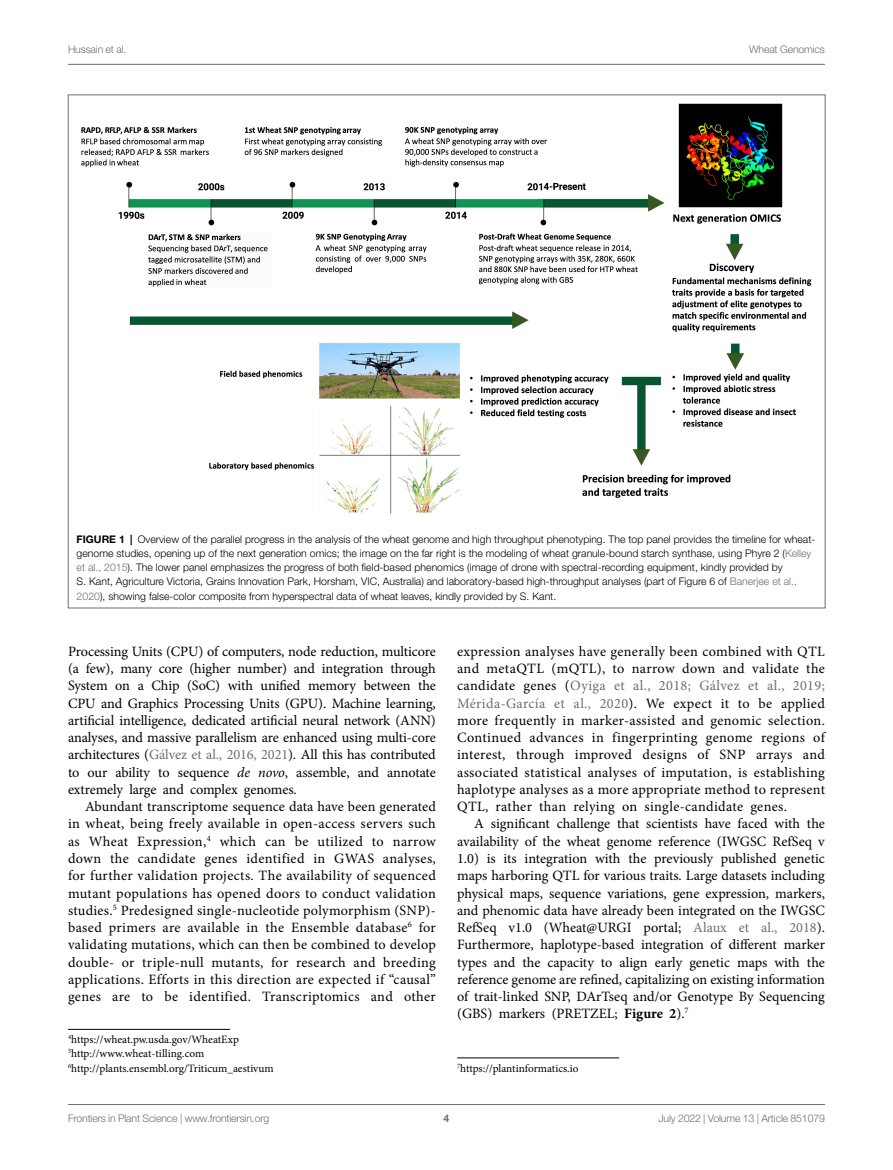
<style>
.page{position:relative;width:893px;height:1170px;background:#fff}
.page>*{position:absolute;margin:0;border:0;box-sizing:border-box;transform-origin:0 0}
.TEXT{font:14.25px/17.2px "Minion Pro";letter-spacing:.015em;color:#000;text-align:justify}
.TEXT_FLUSH{font:14.25px/17.2px "Minion Pro";letter-spacing:-.01em;color:#000;text-align:justify}
.FOOTNOTE{font:11.25px "Minion Pro";color:#000}
.FIG_LEG{font:300 10.5px/14.2px "Helvetica Neue LT Std";color:#000}
.t1{font:300 10.5px "Helvetica Neue LT Std";letter-spacing:-.015em;color:#6d6e71}
.t2{font:700 10.5px "Helvetica Neue LT Std";color:#6d6e71}
.s1{font-weight:700}
.s2{color:#6d6e71}
.s3{font-style:italic}
</style>
<div class="page">
<hr style="left:68px;top:64px;width:757px;height:1px;background:#6d6e71">
<hr style="left:68px;top:1104px;width:757px;height:1px;background:#6d6e71">
<hr style="left:68px;top:1029px;width:162px;height:1px;background:#000">
<hr style="left:457px;top:1057px;width:162px;height:1px;background:#000">
<img style="left:81px;top:103px;width:731px;height:410px">
<p class="t1" style="left:68px;top:42px;width:60px">Hussain et al.</p>
<p class="t1" style="left:749px;top:42px;width:77px">Wheat Genomics</p>
<p class="FIG_LEG" style="left:77px;top:531px;width:740px"><span class="s1">FIGURE 1 |</span> Overview of the parallel progress in the analysis of the wheat genome and high throughput phenotyping. The top panel provides the timeline for wheat&shy;genome studies, opening up of the next generation omics; the image on the far right is the modeling of wheat granule-bound starch synthase, using Phyre 2 (<span class="s2">Kelley et al., 2015</span>). The lower panel emphasizes the progress of both field-based phenomics (image of drone with spectral-recording equipment, kindly provided by<br>S. Kant, Agriculture Victoria, Grains Innovation Park, Horsham, VIC, Australia) and laboratory-based high-throughput analyses (part of Figure 6 of <span class="s2">Banerjee et al., 2020</span>), showing false-color composite from hyperspectral data of wheat leaves, kindly provided by S. Kant.</p>
<p class="TEXT_FLUSH" style="left:68px;top:642px;width:369px">Processing Units (CPU) of computers, node reduction, multicore (a few), many core (higher number) and integration through System on a Chip (SoC) with unified memory between the CPU and Graphics Processing Units (GPU). Machine learning, artificial intelligence, dedicated artificial neural network (ANN) analyses, and massive parallelism are enhanced using multi-core architectures (<span class="s2">Gálvez et al., 2016, 2021</span>). All this has contributed to our ability to sequence <span class="s3">de novo</span>, assemble, and annotate extremely large and complex genomes.</p>
<p class="TEXT" style="left:68px;top:798px;width:369px;text-indent:17px">Abundant transcriptome sequence data have been generated in wheat, being freely available in open-access servers such as Wheat Expression,<sup>4</sup> which can be utilized to narrow down the candidate genes identified in GWAS analyses, for further validation projects. The availability of sequenced mutant populations has opened doors to conduct validation studies.<sup>5</sup> Predesigned single-nucleotide polymorphism (SNP)- based primers are available in the Ensemble database<sup>6</sup> for validating mutations, which can then be combined to develop double- or triple-null mutants, for research and breeding applications. Efforts in this direction are expected if “causal” genes are to be identified. Transcriptomics and other</p>
<p class="FOOTNOTE" style="left:68px;top:1031px;width:172px"><sup>4</sup>https://wheat.pw.usda.gov/WheatExp</p>
<p class="FOOTNOTE" style="left:68px;top:1046px;width:138px"><sup>5</sup>http://www.wheat-tilling.com</p>
<p class="FOOTNOTE" style="left:68px;top:1060px;width:207px"><sup>6</sup>http://plants.ensembl.org/Triticum_aestivum</p>
<p class="TEXT" style="left:457px;top:642px;width:369px">expression analyses have generally been combined with QTL and metaQTL (mQTL), to narrow down and validate the candidate genes (<span class="s2">Oyiga et al., 2018; Gálvez et al., 2019; Mérida-García et al., 2020</span>). We expect it to be applied more frequently in marker-assisted and genomic selection.<br>Continued advances in fingerprinting genome regions of interest, through improved designs of SNP arrays and associated statistical analyses of imputation, is establishing haplotype analyses as a more appropriate method to represent QTL, rather than relying on single-candidate genes.</p>
<p class="TEXT" style="left:457px;top:815px;width:369px;text-indent:17px">A significant challenge that scientists have faced with the availability of the wheat genome reference (IWGSC RefSeq v 1.0) is its integration with the previously published genetic maps harboring QTL for various traits. Large datasets including physical maps, sequence variations, gene expression, markers, and phenomic data have already been integrated on the IWGSC RefSeq v1.0 (Wheat@URGI portal; <span class="s2">Alaux et al., 2018</span>).<br>Furthermore, haplotype-based integration of different marker types and the capacity to align early genetic maps with the reference genome are refined, capitalizing on existing information of trait-linked SNP, DArTseq and/or Genotype By Sequencing (GBS) markers (PRETZEL; <span class="s1">Figure 2</span>).<sup>7</sup></p>
<p class="FOOTNOTE" style="left:457px;top:1060px;width:123px"><sup>7</sup>https://plantinformatics.io</p>
<p class="t1" style="left:68px;top:1111px;width:203px">Frontiers in Plant Science | www.frontiersin.org</p>
<p class="t2" style="left:444px;top:1111px;width:7px">4</p>
<p class="t1" style="left:658px;top:1111px;width:168px">July 2022 | Volume 13 | Article 851079</p>
</div>
